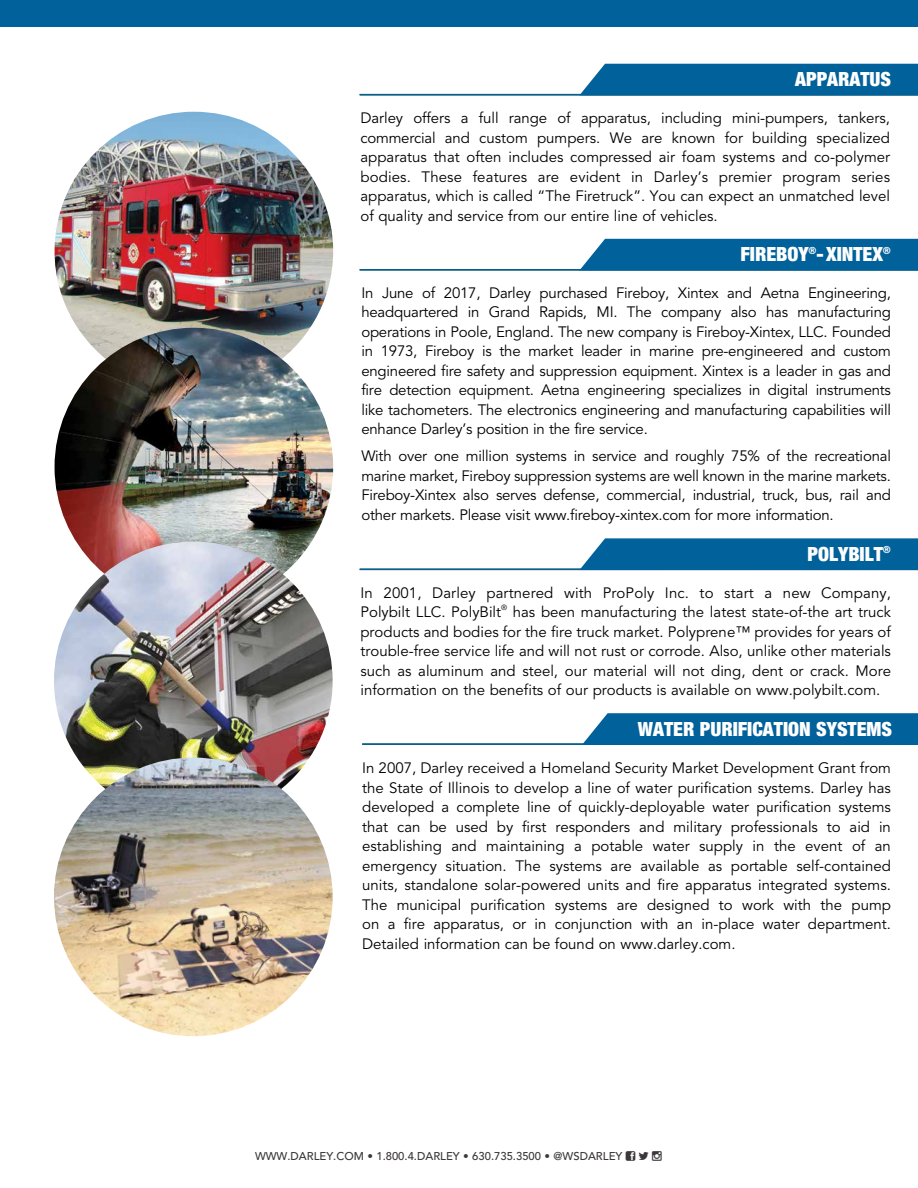
<style>
.page{position:relative;width:918px;height:1188px;background:#fff}
.page>*{position:absolute;margin:0;border:0;box-sizing:border-box;transform-origin:0 0}
.t1{font:21px "Sans Black Condensed DTC";color:#fff}
.t2{font:15px/19.5px "Avenir";color:#000;text-align:justify}
.t3{font:500 11.25px "Avenir";color:#3b373b}
.t4{font:7.5px "Avenir";color:#000}
</style>
<div class="page">
<div style="left:0;top:0;width:918px;height:27px;background:#00619b"></div>
<svg style="left:583px;top:713px;width:335px;height:30px;background:#0b689f"></svg>
<hr style="left:362px;top:743px;width:556px;height:2px;background:#00619b">
<svg style="left:579px;top:538px;width:339px;height:31px;background:#0d69a0"></svg>
<hr style="left:360px;top:569px;width:558px;height:1px;background:#00619b">
<div style="left:579px;top:64px;width:339px;height:30px;background:#00619b"></div>
<hr style="left:360px;top:94px;width:558px;height:1px;background:#00619b">
<div style="left:580px;top:239px;width:338px;height:30px;background:#00619b"></div>
<hr style="left:360px;top:269px;width:558px;height:2px;background:#00619b">
<img style="left:55px;top:112px;width:278px;height:258px">
<img style="left:55px;top:328px;width:278px;height:278px;border-radius:139px">
<img style="left:54px;top:542px;width:279px;height:249px">
<img style="left:54px;top:758px;width:279px;height:278px;border-radius:139px">
<h1 class="t1" style="left:795px;top:67px;width:97px">APPARATUS</h1>
<p class="t2" style="left:360px;top:109px;width:531px">Darley offers a full range of apparatus, including mini-pumpers, tankers, commercial and custom pumpers. We are known for building specialized apparatus that often includes compressed air foam systems and co-polymer bodies. These features are evident in Darley’s premier program series apparatus, which is called “The Firetruck”. You can expect an unmatched level of quality and service from our entire line of vehicles.</p>
<h1 class="t1" style="left:740px;top:242px;width:152px">FIREBOY<sup>®</sup>-XINTEX<sup>®</sup></h1>
<p class="t2" style="left:361px;top:283px;width:531px">In June of 2017, Darley purchased Fireboy, Xintex and Aetna Engineering, headquartered in Grand Rapids, MI. The company also has manufacturing operations in Poole, England. The new company is Fireboy-Xintex, LLC. Founded in 1973, Fireboy is the market leader in marine pre-engineered and custom engineered fire safety and suppression equipment. Xintex is a leader in gas and fire detection equipment. Aetna engineering specializes in digital instruments like tachometers. The electronics engineering and manufacturing capabilities will enhance Darley’s position in the fire service.</p>
<p class="t2" style="left:361px;top:447px;width:531px">With over one million systems in service and roughly 75% of the recreational marine market, Fireboy suppression systems are well known in the marine markets.<br>Fireboy-Xintex also serves defense, commercial, industrial, truck, bus, rail and other markets. Please visit www.fireboy-xintex.com for more information.</p>
<h1 class="t1" style="left:808px;top:541px;width:85px">POLYBILT<sup>®</sup></h1>
<p class="t2" style="left:360px;top:583px;width:532px">In 2001, Darley partnered with ProPoly Inc. to start a new Company,<br>Polybilt LLC. PolyBilt</p>
<p class="t4" style="left:501px;top:603px;width:7px">®</p>
<p class="t2" style="left:360px;top:603px;width:532px;text-indent:152px">has been manufacturing the latest state-of-the art truck products and bodies for the fire truck market. Polyprene™ provides for years of trouble-free service life and will not rust or corrode. Also, unlike other materials such as aluminum and steel, our material will not ding, dent or crack. More information on the benefits of our products is available on www.polybilt.com.</p>
<h1 class="t1" style="left:638px;top:716px;width:256px">WATER PURIFICATION SYSTEMS</h1>
<p class="t2" style="left:362px;top:759px;width:530px">In 2007, Darley received a Homeland Security Market Development Grant from the State of Illinois to develop a line of water purification systems. Darley has developed a complete line of quickly-deployable water purification systems that can be used by first responders and military professionals to aid in establishing and maintaining a potable water supply in the event of an emergency situation. The systems are available as portable self-contained units, standalone solar-powered units and fire apparatus integrated systems.<br>The municipal purification systems are designed to work with the pump on a fire apparatus, or in conjunction with an in-place water department.<br>Detailed information can be found on www.darley.com.</p>
<p class="t3" style="left:255px;top:1150px;width:369px">WWW.DARLEY.COM • 1.800.4.DARLEY • 630.735.3500 • @WSDARLEY</p>
</div>
